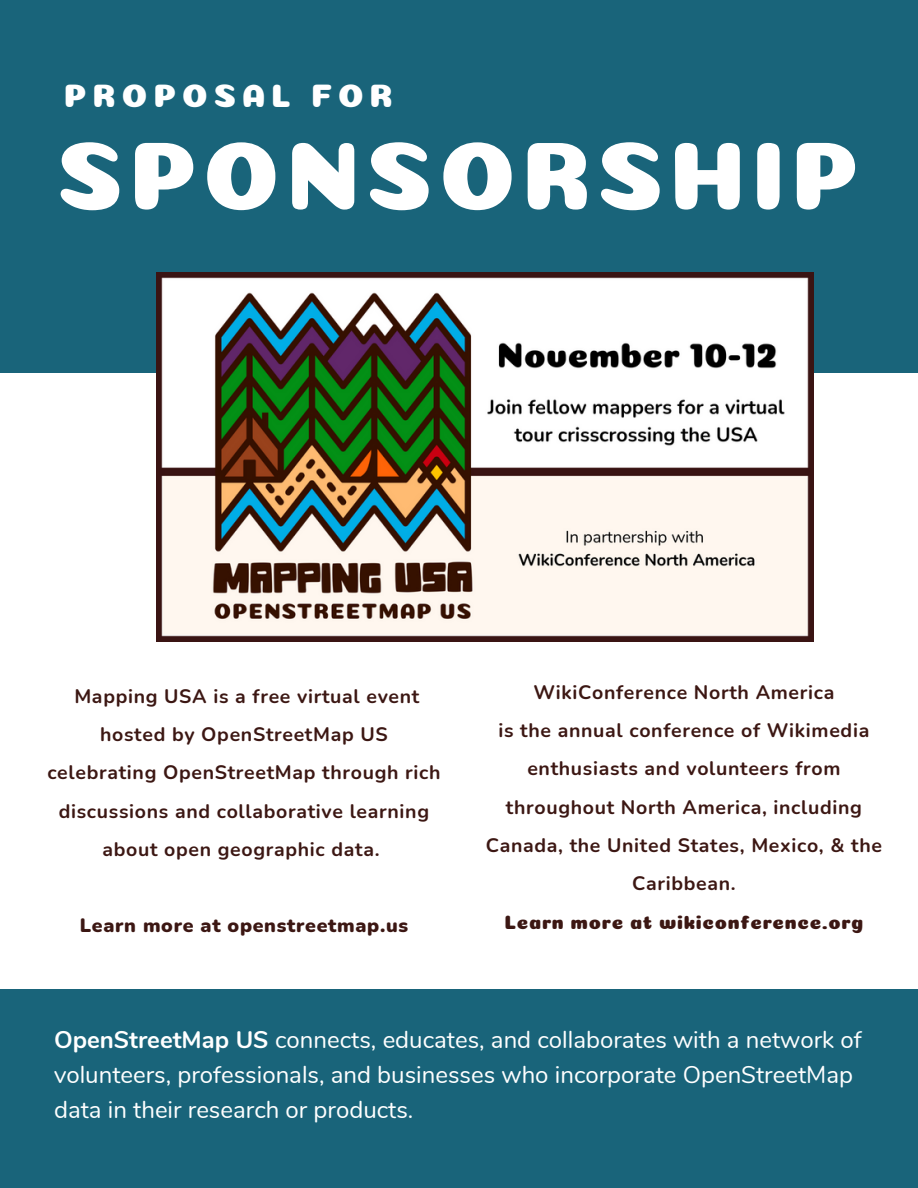
<style>
.page{position:relative;width:918px;height:1188px;background:#fff}
.page>*{position:absolute;margin:0;border:0;box-sizing:border-box;transform-origin:0 0}
.t1{font:97.35px "Coiny";letter-spacing:.05em;color:#fff}
.t2{font:32.7px "Coiny";letter-spacing:.175em;color:#fff}
.t3{font:24px/34.8px "Nunito";color:#fff}
.t4{font:700 19.5px/38.2px "Nunito";letter-spacing:.035em;color:#3c1713;text-align:center}
.t5{font:19.5px "Coiny";letter-spacing:.035em;color:#3c1713}
.t6{font:900 19.5px "Nunito";letter-spacing:.035em;color:#3c1713}
.s1{font-weight:700}
</style>
<div class="page">
<div style="left:0;top:0;width:918px;height:373px;background:#19647a"></div>
<div style="left:0;top:989px;width:918px;height:199px;background:#19647a"></div>
<img style="left:156px;top:273px;width:657px;height:369px">
<h2 class="t2" style="left:64px;top:77px;width:331px">PROPOSAL FOR</h2>
<h1 class="t1" style="left:57px;top:119px;width:804px">SPONSORSHIP</h1>
<p class="t4" style="left:47px;top:677px;width:395px">Mapping USA is a free virtual event hosted by OpenStreetMap US celebrating OpenStreetMap through rich discussions and collaborative learning about open geographic data.</p>
<p class="t6" style="left:80px;top:913px;width:330px">Learn more at openstreetmap.us</p>
<p class="t4" style="left:486px;top:673px;width:398px">WikiConference North America<br>is the annual conference of Wikimedia enthusiasts and volunteers from throughout North America, including<br>Canada, the United States, Mexico, &amp; the<br>Caribbean.</p>
<p class="t5" style="left:504px;top:911px;width:361px">Learn more at wikiconference.org</p>
<p class="t3" style="left:54px;top:1023px;width:809px"><span class="s1">OpenStreetMap US</span> connects, educates, and collaborates with a network of volunteers, professionals, and businesses who incorporate OpenStreetMap data in their research or products.</p>
</div>
